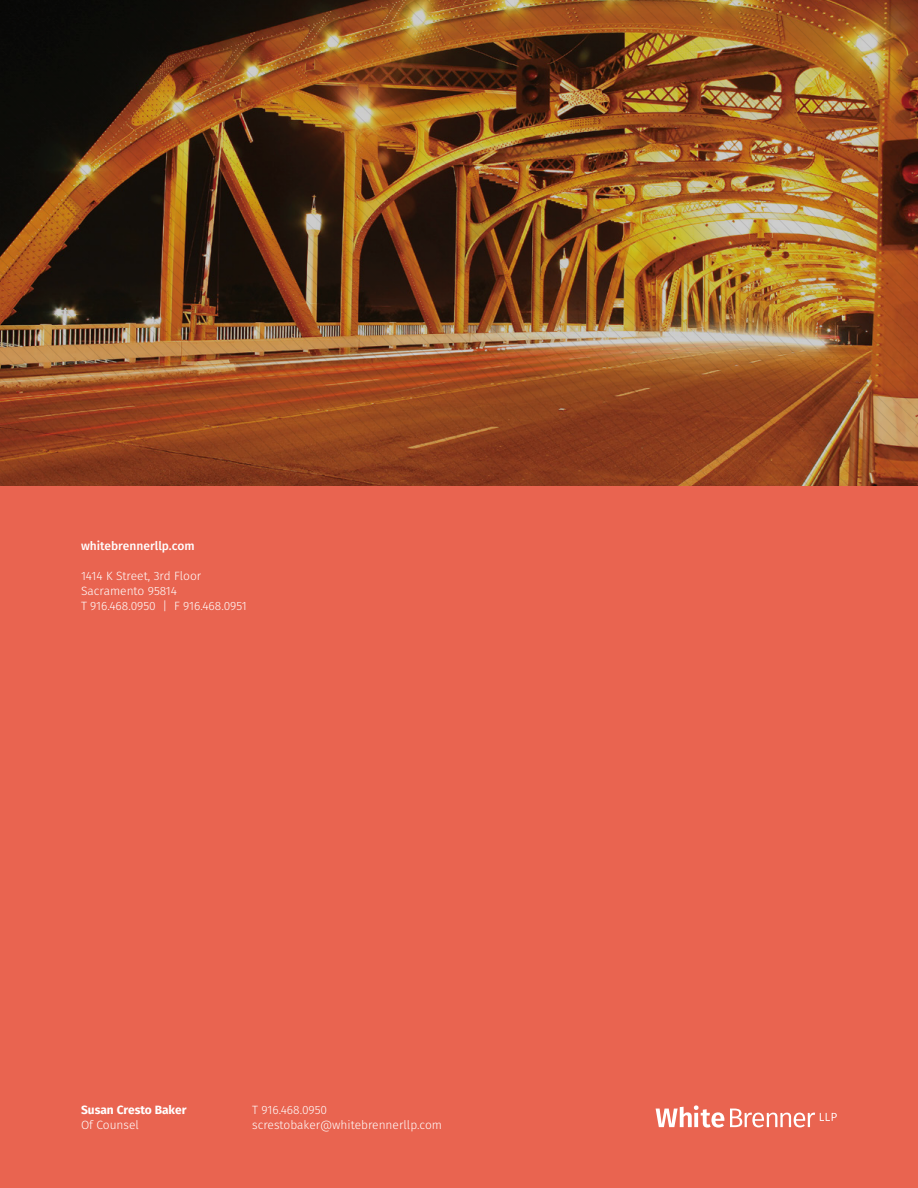
<style>
.page{position:relative;width:918px;height:1188px;background:#fff}
.page>*{position:absolute;margin:0;border:0;box-sizing:border-box;transform-origin:0 0}
.t1{font:300 12px/15px "Fira Sans";color:#fff}
.t2{font:500 12px "Fira Sans";color:#fff}
.t3{font:700 12px "Fira Sans";color:#fff}
</style>
<div class="page">
<div style="left:0;top:486px;width:918px;height:702px;background:#e96450"></div>
<svg style="left:656px;top:1105px;width:68px;height:23px"></svg>
<svg style="left:730px;top:1109px;width:107px;height:18px"></svg>
<img style="left:0;top:0;width:918px;height:486px">
<p class="t2" style="left:81px;top:537px;width:115px">whitebrennerllp.com</p>
<p class="t1" style="left:81px;top:568px;width:167px">1414 K Street, 3rd Floor<br>Sacramento 95814<br>T 916.468.0950 | F 916.468.0951</p>
<p class="t3" style="left:81px;top:1099px;width:107px">Susan Cresto Baker</p>
<p class="t1" style="left:81px;top:1117px;width:59px">Of Counsel</p>
<p class="t1" style="left:252px;top:1102px;width:191px">T 916.468.0950 screstobaker@whitebrennerllp.com</p>
</div>
